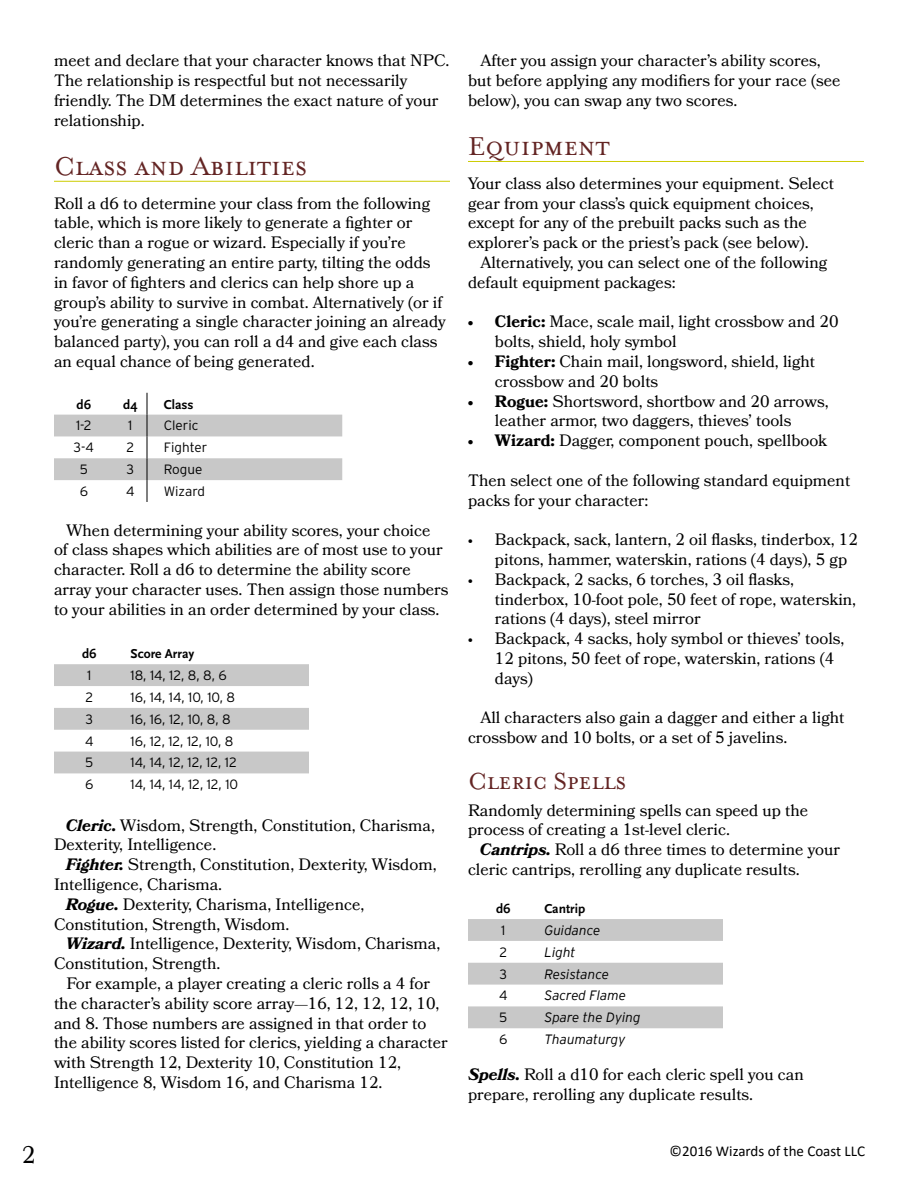
<style>
.page{position:relative;width:918px;height:1188px;background:#fff}
.page>*{position:absolute;margin:0;border:0;box-sizing:border-box;transform-origin:0 0}
.t1{font:30px "Mrs Eaves Small Caps";color:#632423}
.t2{font:27px "Mrs Eaves Small Caps";color:#632423}
.t3{font:24px "Bookmania";color:#000}
.t4{font:16.5px/19.8px "Bookmania";color:#000}
.t5{font:15px "Calibri";color:#000}
.t6{font:300 13.5px "Interstate";color:#000}
.t7{font:italic 300 13.5px "Interstate";color:#000}
.t8{font:700 13.5px "Scala Sans";color:#000}
.s1{font-weight:700;font-style:italic}
.s2{font-weight:700}
</style>
<div class="page">
<hr style="left:54px;top:181px;width:396px;height:1px;background:#cc0">
<svg style="left:54px;top:393px;width:288px;height:109px"></svg>
<svg style="left:54px;top:664px;width:255px;height:109px"></svg>
<hr style="left:468px;top:161px;width:396px;height:1px;background:#cc0">
<svg style="left:468px;top:919px;width:255px;height:109px"></svg>
<p class="t4" style="left:54px;top:51px;width:397px">meet and declare that your character knows that NPC.<br>The relationship is respectful but not necessarily friendly. The DM determines the exact nature of your relationship.</p>
<h1 class="t1" style="left:54px;top:151px;width:254px">Class and Abilities</h1>
<p class="t4" style="left:54px;top:193px;width:393px">Roll a d6 to determine your class from the following table, which is more likely to generate a fighter or cleric than a rogue or wizard. Especially if you’re randomly generating an entire party, tilting the odds in favor of fighters and clerics can help shore up a group’s ability to survive in combat. Alternatively (or if you’re generating a single character joining an already balanced party), you can roll a d4 and give each class an equal chance of being generated.</p>
<p class="t8" style="left:77px;top:397px;width:16px">d6</p>
<p class="t8" style="left:123px;top:397px;width:16px">d4</p>
<p class="t8" style="left:164px;top:397px;width:31px">Class</p>
<p class="t6" style="left:76px;top:418px;width:17px">1-2</p>
<p class="t6" style="left:128px;top:418px;width:6px">1</p>
<p class="t6" style="left:164px;top:418px;width:36px">Cleric</p>
<p class="t6" style="left:74px;top:440px;width:22px">3-4</p>
<p class="t6" style="left:127px;top:440px;width:9px">2</p>
<p class="t6" style="left:164px;top:440px;width:45px">Fighter</p>
<p class="t6" style="left:80px;top:462px;width:10px">5</p>
<p class="t6" style="left:127px;top:462px;width:9px">3</p>
<p class="t6" style="left:164px;top:462px;width:40px">Rogue</p>
<p class="t6" style="left:80px;top:484px;width:10px">6</p>
<p class="t6" style="left:126px;top:484px;width:10px">4</p>
<p class="t6" style="left:164px;top:484px;width:43px">Wizard</p>
<p class="t4" style="left:54px;top:520px;width:396px;text-indent:12px">When determining your ability scores, your choice of class shapes which abilities are of most use to your character. Roll a d6 to determine the ability score array your character uses. Then assign those numbers to your abilities in an order determined by your class.</p>
<p class="t8" style="left:82px;top:647px;width:16px">d6</p>
<p class="t8" style="left:131px;top:647px;width:65px">Score Array</p>
<p class="t6" style="left:87px;top:668px;width:6px">1</p>
<p class="t6" style="left:131px;top:668px;width:98px">18, 14, 12, 8, 8, 6</p>
<p class="t6" style="left:85px;top:690px;width:9px">2</p>
<p class="t6" style="left:131px;top:690px;width:106px">16, 14, 14, 10, 10, 8</p>
<p class="t6" style="left:85px;top:711px;width:9px">3</p>
<p class="t6" style="left:131px;top:711px;width:102px">16, 16, 12, 10, 8, 8</p>
<p class="t6" style="left:85px;top:733px;width:10px">4</p>
<p class="t6" style="left:131px;top:733px;width:104px">16, 12, 12, 12, 10, 8</p>
<p class="t6" style="left:85px;top:755px;width:10px">5</p>
<p class="t6" style="left:131px;top:755px;width:108px">14, 14, 12, 12, 12, 12</p>
<p class="t6" style="left:85px;top:777px;width:10px">6</p>
<p class="t6" style="left:131px;top:777px;width:109px">14, 14, 14, 12, 12, 10</p>
<p class="t4" style="left:54px;top:815px;width:383px;text-indent:12px"><span class="s1">Cleric.</span> Wisdom, Strength, Constitution, Charisma,<br>Dexterity, Intelligence.</p>
<p class="t4" style="left:66px;top:855px;width:372px"><span class="s1">Fighter.</span> Strength, Constitution, Dexterity, Wisdom,</p>
<p class="t4" style="left:54px;top:874px;width:170px">Intelligence, Charisma.</p>
<p class="t4" style="left:66px;top:894px;width:300px"><span class="s1">Rogue.</span> Dexterity, Charisma, Intelligence,</p>
<p class="t4" style="left:54px;top:914px;width:237px">Constitution, Strength, Wisdom.</p>
<p class="t4" style="left:66px;top:934px;width:376px"><span class="s1">Wizard.</span> Intelligence, Dexterity, Wisdom, Charisma,</p>
<p class="t4" style="left:54px;top:954px;width:168px">Constitution, Strength.</p>
<p class="t4" style="left:66px;top:973px;width:365px">For example, a player creating a cleric rolls a 4 for</p>
<p class="t4" style="left:54px;top:993px;width:387px">the character’s ability score array—16, 12, 12, 12, 10,</p>
<p class="t4" style="left:54px;top:1013px;width:374px">and 8. Those numbers are assigned in that order to</p>
<p class="t4" style="left:54px;top:1033px;width:395px">the ability scores listed for clerics, yielding a character</p>
<p class="t4" style="left:54px;top:1053px;width:349px">with Strength 12, Dexterity 10, Constitution 12,</p>
<p class="t4" style="left:54px;top:1072px;width:330px">Intelligence 8, Wisdom 16, and Charisma 12.</p>
<p class="t4" style="left:468px;top:51px;width:374px;text-indent:12px">After you assign your character’s ability scores, but before applying any modifiers for your race (see below), you can swap any two scores.</p>
<h1 class="t1" style="left:468px;top:131px;width:143px">Equipment</h1>
<p class="t4" style="left:468px;top:173px;width:367px">Your class also determines your equipment. Select gear from your class’s quick equipment choices, except for any of the prebuilt packs such as the explorer’s pack or the priest’s pack (see below).</p>
<p class="t4" style="left:468px;top:252px;width:361px;text-indent:12px">Alternatively, you can select one of the following default equipment packages:</p>
<p class="t4" style="left:495px;top:312px;width:345px;text-indent:-27px"><span class="s2">• Cleric:</span> Mace, scale mail, light crossbow and 20 bolts, shield, holy symbol</p>
<p class="t4" style="left:495px;top:351px;width:322px;text-indent:-27px"><span class="s2">• Fighter:</span> Chain mail, longsword, shield, light crossbow and 20 bolts</p>
<p class="t4" style="left:495px;top:391px;width:335px;text-indent:-27px"><span class="s2">• Rogue:</span> Shortsword, shortbow and 20 arrows, leather armor, two daggers, thieves’ tools</p>
<p class="t4" style="left:468px;top:431px;width:361px"><span class="s2">• Wizard:</span> Dagger, component pouch, spellbook</p>
<p class="t4" style="left:468px;top:470px;width:384px">Then select one of the following standard equipment packs for your character:</p>
<p class="t4" style="left:495px;top:530px;width:365px;text-indent:-27px">• Backpack, sack, lantern, 2 oil flasks, tinderbox, 12 pitons, hammer, waterskin, rations (4 days), 5 gp</p>
<p class="t4" style="left:495px;top:569px;width:363px;text-indent:-27px">• Backpack, 2 sacks, 6 torches, 3 oil flasks, tinderbox, 10-foot pole, 50 feet of rope, waterskin, rations (4 days), steel mirror</p>
<p class="t4" style="left:495px;top:629px;width:351px;text-indent:-27px">• Backpack, 4 sacks, holy symbol or thieves’ tools,<br>12 pitons, 50 feet of rope, waterskin, rations (4 days)</p>
<p class="t4" style="left:468px;top:708px;width:378px;text-indent:12px">All characters also gain a dagger and either a light crossbow and 10 bolts, or a set of 5 javelins.</p>
<h2 class="t2" style="left:468px;top:767px;width:160px">Cleric Spells</h2>
<p class="t4" style="left:468px;top:800px;width:342px">Randomly determining spells can speed up the process of creating a 1st-level cleric.</p>
<p class="t4" style="left:468px;top:840px;width:374px;text-indent:12px"><span class="s1">Cantrips.</span> Roll a d6 three times to determine your cleric cantrips, rerolling any duplicate results.</p>
<p class="t8" style="left:496px;top:901px;width:16px">d6</p>
<p class="t8" style="left:545px;top:901px;width:42px">Cantrip</p>
<p class="t6" style="left:501px;top:923px;width:6px">1</p>
<p class="t7" style="left:545px;top:923px;width:57px">Guidance</p>
<p class="t6" style="left:499px;top:944px;width:9px">2</p>
<p class="t7" style="left:545px;top:944px;width:33px">Light</p>
<p class="t6" style="left:499px;top:966px;width:9px">3</p>
<p class="t7" style="left:545px;top:966px;width:66px">Resistance</p>
<p class="t6" style="left:499px;top:988px;width:10px">4</p>
<p class="t7" style="left:545px;top:988px;width:83px">Sacred Flame</p>
<p class="t6" style="left:499px;top:1010px;width:10px">5</p>
<p class="t7" style="left:545px;top:1010px;width:98px">Spare the Dying</p>
<p class="t6" style="left:499px;top:1032px;width:10px">6</p>
<p class="t7" style="left:545px;top:1032px;width:82px">Thaumaturgy</p>
<p class="t4" style="left:468px;top:1065px;width:337px"><span class="s1">Spells.</span> Roll a d10 for each cleric spell you can prepare, rerolling any duplicate results.</p>
<h3 class="t3" style="left:22px;top:1140px;width:15px">2</h3>
<p class="t5" style="left:670px;top:1141px;width:197px">©2016 Wizards of the Coast LLC</p>
</div>
